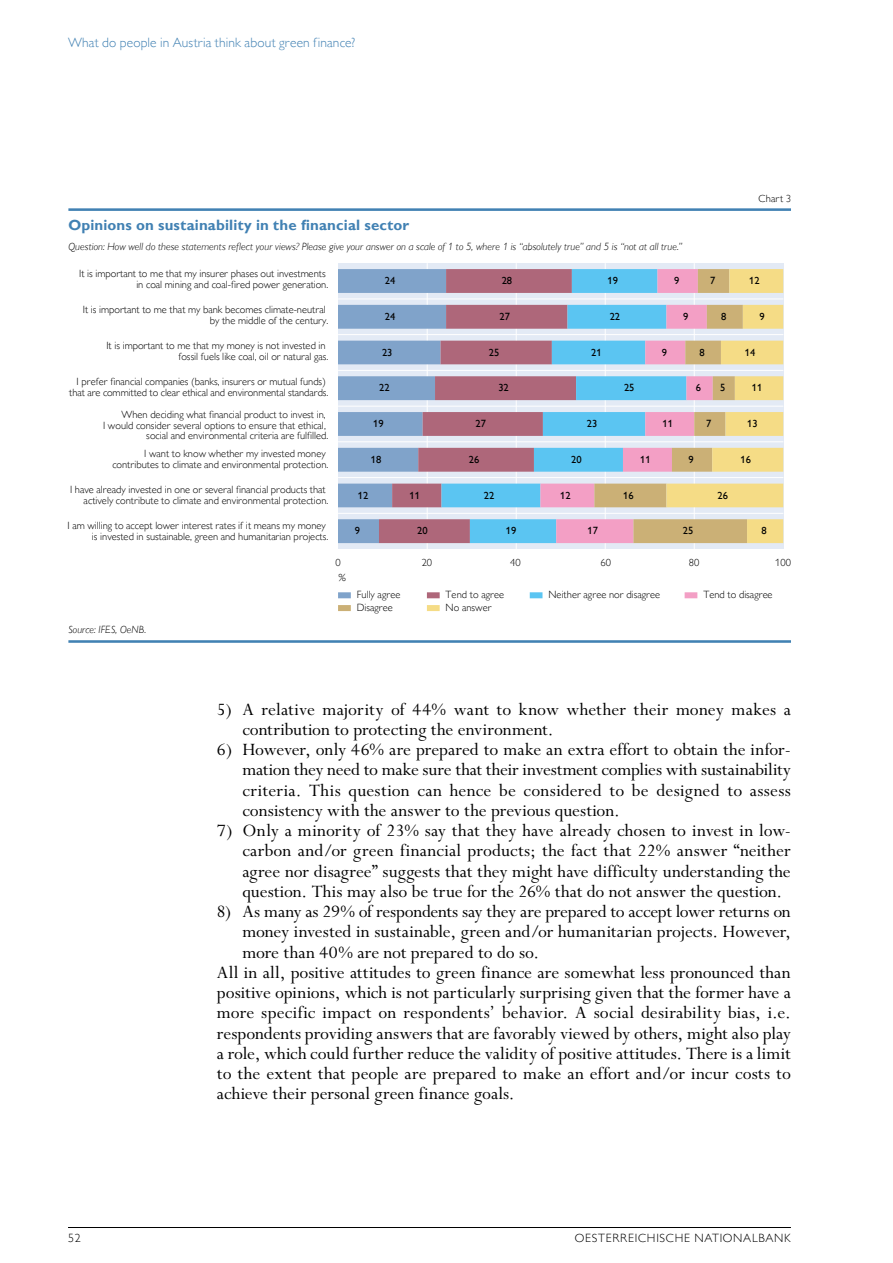
<style>
.page{position:relative;width:893px;height:1263px;background:#fff}
.page>*{position:absolute;margin:0;border:0;box-sizing:border-box;transform-origin:0 0}
.Lauftexte_Text_ohne_Einzug{font:19.5px/20.2px "Perpetua Std";color:#000;text-align:justify}
.t1{font:700 15px "Gill Sans MT Pro";letter-spacing:.01em;color:#4181b3}
.t2{font:300 13.5px "Gill Sans MT Pro";letter-spacing:.01em;color:#4181b3}
.t3{font:300 12px "Gill Sans MT Pro";letter-spacing:.06em;color:#000}
.t4{font:300 10.5px/10.5px "Gill Sans MT Pro";color:#000;text-align:right}
.t5{font:italic 300 10.5px "Gill Sans MT Pro";letter-spacing:.01em;color:#000}
.t6{font:500 10.5px "Gill Sans MT Pro";color:#000}
</style>
<div class="page">
<hr style="left:68px;top:1227px;width:723px;height:1px;background:#000">
<hr style="left:68px;top:208px;width:723px;height:3px;background:#4181b3">
<hr style="left:68px;top:640px;width:723px;height:3px;background:#4181b3">
<div style="left:338px;top:592px;width:13px;height:6px;background:#80a3ca"></div>
<div style="left:427px;top:592px;width:13px;height:6px;background:#ae677a"></div>
<div style="left:530px;top:592px;width:12px;height:6px;background:#5bc5f2"></div>
<div style="left:427px;top:605px;width:13px;height:6px;background:#f5dc86"></div>
<div style="left:685px;top:592px;width:12px;height:6px;background:#f39fc5"></div>
<div style="left:338px;top:605px;width:13px;height:6px;background:#cbb076"></div>
<div style="left:338px;top:263px;width:445px;height:286px;background:#e3eaf5"></div>
<hr style="left:694px;top:263px;width:1px;height:286px;background:#fff">
<hr style="left:605px;top:263px;width:1px;height:286px;background:#fff">
<hr style="left:516px;top:263px;width:1px;height:286px;background:#fff">
<hr style="left:427px;top:263px;width:1px;height:286px;background:#fff">
<svg style="left:338px;top:269px;width:41px;height:274px"></svg>
<svg style="left:379px;top:269px;width:62px;height:274px"></svg>
<svg style="left:441px;top:269px;width:99px;height:274px;fill:#ae677a"></svg>
<svg style="left:540px;top:269px;width:54px;height:274px"></svg>
<svg style="left:594px;top:269px;width:189px;height:274px"></svg>
<p class="t2" style="left:68px;top:35px;width:289px">What do people in Austria think about green finance?</p>
<p class="t4" style="left:758px;top:193px;width:34px">Chart 3</p>
<p class="t1" style="left:68px;top:215px;width:342px">Opinions on sustainability in the financial sector</p>
<p class="t5" style="left:68px;top:240px;width:616px">Question: How well do these statements reflect your views? Please give your answer on a scale of 1 to 5, where 1 is “absolutely true” and 5 is “not at all true.”</p>
<p class="t4" style="left:79px;top:268px;width:251px">It is important to me that my insurer phases out investments in coal mining and coal-fired power generation.</p>
<p class="t4" style="left:83px;top:304px;width:247px">It is important to me that my bank becomes climate-neutral by the middle of the century.</p>
<p class="t4" style="left:106px;top:340px;width:224px">It is important to me that my money is not invested in fossil fuels like coal, oil or natural gas.</p>
<p class="t4" style="left:69px;top:376px;width:261px;text-align:center">I prefer financial companies (banks, insurers or mutual funds) that are committed to clear ethical and environmental standards.</p>
<p class="t4" style="left:103px;top:409px;width:227px">When deciding what financial product to invest in,<br>I would consider several options to ensure that ethical, social and environmental criteria are fulfilled.</p>
<p class="t4" style="left:112px;top:448px;width:217px">I want to know whether my invested money contributes to climate and environmental protection.</p>
<p class="t4" style="left:70px;top:484px;width:260px">I have already invested in one or several financial products that actively contribute to climate and environmental protection.</p>
<p class="t4" style="left:67px;top:520px;width:262px">I am willing to accept lower interest rates if it means my money is invested in sustainable, green and humanitarian projects.</p>
<p class="t6" style="left:385px;top:274px;width:12px">24</p>
<p class="t6" style="left:385px;top:310px;width:12px">24</p>
<p class="t6" style="left:382px;top:346px;width:12px">23</p>
<p class="t6" style="left:379px;top:382px;width:12px">22</p>
<p class="t6" style="left:373px;top:417px;width:12px">19</p>
<p class="t6" style="left:371px;top:453px;width:12px">18</p>
<p class="t6" style="left:358px;top:489px;width:12px">12</p>
<p class="t6" style="left:355px;top:525px;width:7px">9</p>
<p class="t6" style="left:410px;top:489px;width:12px">11</p>
<p class="t6" style="left:417px;top:525px;width:12px">20</p>
<p class="t6" style="left:502px;top:274px;width:12px">28</p>
<p class="t6" style="left:499px;top:310px;width:12px">27</p>
<p class="t6" style="left:489px;top:346px;width:12px">25</p>
<p class="t6" style="left:476px;top:417px;width:12px">27</p>
<p class="t6" style="left:469px;top:453px;width:12px">26</p>
<p class="t6" style="left:498px;top:382px;width:12px">32</p>
<p class="t6" style="left:484px;top:489px;width:12px">22</p>
<p class="t6" style="left:506px;top:525px;width:12px">19</p>
<p class="t6" style="left:607px;top:274px;width:12px">19</p>
<p class="t6" style="left:674px;top:274px;width:7px">9</p>
<p class="t6" style="left:710px;top:274px;width:7px">7</p>
<p class="t6" style="left:749px;top:274px;width:12px">12</p>
<p class="t6" style="left:610px;top:310px;width:12px">22</p>
<p class="t6" style="left:683px;top:310px;width:7px">9</p>
<p class="t6" style="left:721px;top:310px;width:7px">8</p>
<p class="t6" style="left:759px;top:310px;width:7px">9</p>
<p class="t6" style="left:591px;top:346px;width:12px">21</p>
<p class="t6" style="left:662px;top:346px;width:7px">9</p>
<p class="t6" style="left:700px;top:346px;width:7px">8</p>
<p class="t6" style="left:745px;top:346px;width:12px">14</p>
<p class="t6" style="left:624px;top:382px;width:12px">25</p>
<p class="t6" style="left:696px;top:382px;width:7px">6</p>
<p class="t6" style="left:720px;top:382px;width:7px">5</p>
<p class="t6" style="left:752px;top:382px;width:12px">11</p>
<p class="t6" style="left:587px;top:417px;width:12px">23</p>
<p class="t6" style="left:662px;top:417px;width:12px">11</p>
<p class="t6" style="left:706px;top:417px;width:7px">7</p>
<p class="t6" style="left:747px;top:417px;width:12px">13</p>
<p class="t6" style="left:571px;top:453px;width:12px">20</p>
<p class="t6" style="left:640px;top:453px;width:12px">11</p>
<p class="t6" style="left:688px;top:453px;width:7px">9</p>
<p class="t6" style="left:740px;top:453px;width:12px">16</p>
<p class="t6" style="left:560px;top:489px;width:12px">12</p>
<p class="t6" style="left:623px;top:489px;width:12px">16</p>
<p class="t6" style="left:718px;top:489px;width:12px">26</p>
<p class="t6" style="left:587px;top:525px;width:12px">17</p>
<p class="t6" style="left:683px;top:525px;width:12px">25</p>
<p class="t6" style="left:761px;top:525px;width:7px">8</p>
<p class="t4" style="left:335px;top:557px;width:7px">0</p>
<p class="t4" style="left:422px;top:557px;width:12px">20</p>
<p class="t4" style="left:510px;top:557px;width:12px">40</p>
<p class="t4" style="left:601px;top:557px;width:12px">60</p>
<p class="t4" style="left:689px;top:557px;width:12px">80</p>
<p class="t4" style="left:775px;top:557px;width:17px">100</p>
<p class="t5" style="left:68px;top:624px;width:79px">Source: IFES, OeNB.</p>
<p class="t5" style="left:338px;top:571px;width:9px">%</p>
<p class="t4" style="left:357px;top:589px;width:45px">Fully agree</p>
<p class="t4" style="left:446px;top:589px;width:60px">Tend to agree</p>
<p class="t4" style="left:548px;top:589px;width:113px">Neither agree nor disagree</p>
<p class="t4" style="left:446px;top:602px;width:47px">No answer</p>
<p class="t4" style="left:357px;top:602px;width:38px">Disagree</p>
<p class="t4" style="left:703px;top:589px;width:71px">Tend to disagree</p>
<p class="Lauftexte_Text_ohne_Einzug" style="left:242px;top:700px;width:550px;text-indent:-26px">5) A relative majority of 44% want to know whether their money makes a contribution to protecting the environment.</p>
<p class="Lauftexte_Text_ohne_Einzug" style="left:242px;top:740px;width:550px;text-indent:-26px">6) However, only 46% are prepared to make an extra effort to obtain the infor&shy;mation they need to make sure that their investment complies with sustainability criteria. This question can hence be considered to be designed to assess consistency with the answer to the previous question.</p>
<p class="Lauftexte_Text_ohne_Einzug" style="left:242px;top:821px;width:550px;text-indent:-26px">7) Only a minority of 23% say that they have already chosen to invest in low&shy;carbon and/or green financial products; the fact that 22% answer “neither agree nor disagree” suggests that they might have difficulty understanding the question. This may also be true for the 26% that do not answer the question.</p>
<p class="Lauftexte_Text_ohne_Einzug" style="left:242px;top:902px;width:550px;text-indent:-26px">8) As many as 29% of respondents say they are prepared to accept lower returns on money invested in sustainable, green and/or humanitarian projects. However, more than 40% are not prepared to do so.</p>
<p class="Lauftexte_Text_ohne_Einzug" style="left:217px;top:963px;width:576px">All in all, positive attitudes to green finance are somewhat less pronounced than positive opinions, which is not particularly surprising given that the former have a more specific impact on respondents’ behavior. A social desirability bias, i.e. respondents providing answers that are favorably viewed by others, might also play a role, which could further reduce the validity of positive attitudes. There is a limit to the extent that people are prepared to make an effort and/or incur costs to achieve their personal green finance goals.</p>
<p class="t3" style="left:68px;top:1231px;width:14px">52</p>
<p class="t3" style="left:575px;top:1231px;width:218px">OESTERREICHISCHE NATIONALBANK</p>
</div>
